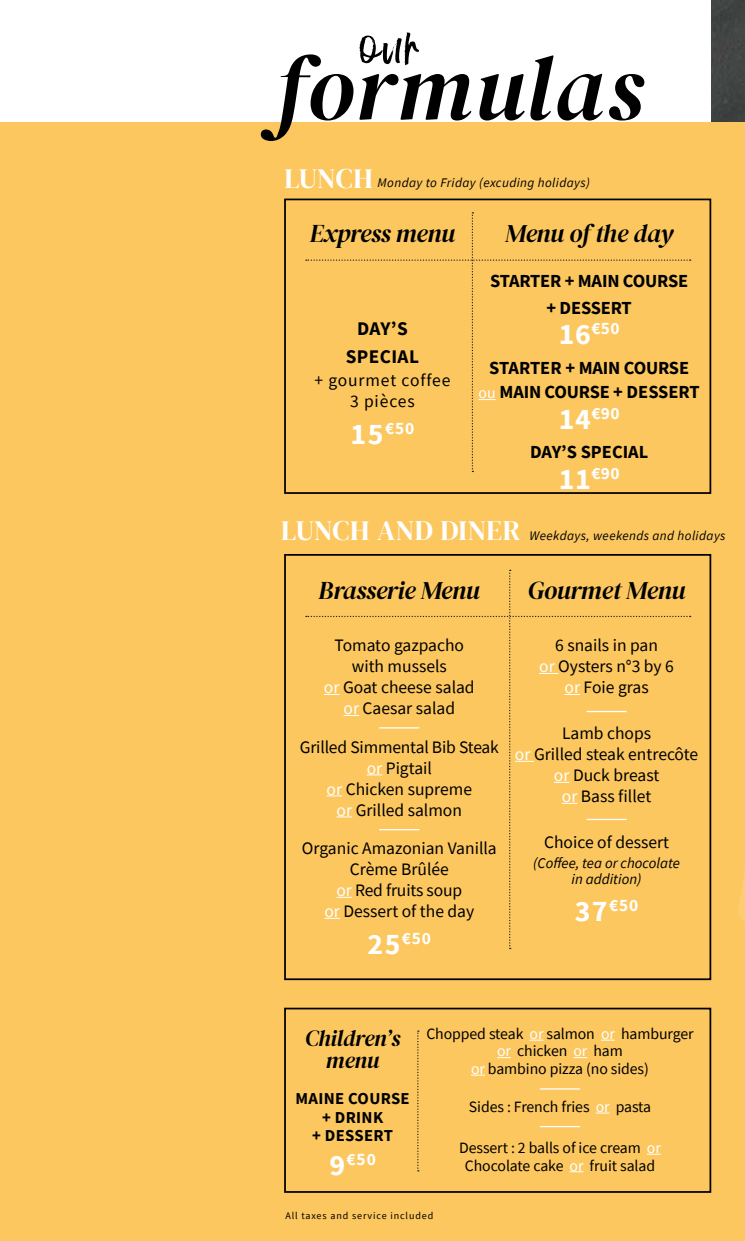
<style>
.page{position:relative;width:745px;height:1241px;background:#fff}
.page>*{position:absolute;margin:0;border:0;box-sizing:border-box;transform-origin:0 0}
.t1{font:italic 91px "DM Serif Display";letter-spacing:.025em;color:#000}
.t2{font:51.62px "Mintsy";color:#000}
.t3{font:28px "DM Serif Display";letter-spacing:.015em;color:#fff}
.t4{font:italic 25.38px "DM Serif Display";letter-spacing:-.015em;color:#000}
.t5{font:italic 22.75px/21.9px "DM Serif Display";letter-spacing:-.01em;color:#000;text-align:center}
.t6{font:700 19.25px/28px "Source Sans Pro";letter-spacing:.02em;color:#000;text-align:center}
.t7{font:700 18.38px/26.9px "Source Sans Pro";letter-spacing:-.01em;color:#000;text-align:center}
.t8{font:17.5px/21px "Source Sans Pro";color:#000;text-align:center}
.t9{font:17.5px/21px "Source Sans Pro";letter-spacing:.05em;color:#000;text-align:center}
.t10{font:700 17.32px "Source Sans Pro";letter-spacing:.05em;color:#fff}
.t11{font:700 16.62px/18.4px "Source Sans Pro";letter-spacing:.02em;color:#000;text-align:center}
.t12{font:15.75px/17.5px "Source Sans Pro";letter-spacing:-.005em;color:#000;text-align:center}
.t13{font:italic 14.88px/15.8px "Source Sans Pro";color:#000;text-align:center}
.t14{font:italic 13.12px "Source Sans Pro";letter-spacing:.03em;color:#000}
.t15{font:10.15px "Source Sans Pro";letter-spacing:.085em;color:#000}
.s1{font-size:29.75px}
.s2{font-weight:400;font-size:15.75px;color:#fff}
.s3{color:#fff}
</style>
<div class="page">
<div style="left:711px;top:0;width:33px;height:123px;background:#404443"></div>
<div style="left:0;top:123px;width:744px;height:1117px;background:#fcc75f"></div>
<hr style="left:539px;top:1088px;width:40px;height:1px;background:#fff">
<hr style="left:539px;top:1125px;width:40px;height:1px;background:#fff">
<svg style="left:417px;top:1030px;width:1px;height:141px"></svg>
<svg style="left:529px;top:1039px;width:14px;height:1px"></svg>
<svg style="left:601px;top:1039px;width:13px;height:1px"></svg>
<svg style="left:497px;top:1057px;width:13px;height:1px"></svg>
<svg style="left:573px;top:1057px;width:14px;height:1px"></svg>
<svg style="left:471px;top:1074px;width:13px;height:1px"></svg>
<svg style="left:647px;top:1153px;width:13px;height:1px"></svg>
<svg style="left:569px;top:1171px;width:14px;height:1px"></svg>
<svg style="left:595px;top:1112px;width:14px;height:1px"></svg>
<div style="left:284px;top:1007px;width:426px;height:185px;border:2px solid #000"></div>
<svg style="left:306px;top:569px;width:384px;height:379px"></svg>
<hr style="left:379px;top:727px;width:40px;height:1px;background:#fff">
<hr style="left:379px;top:828px;width:40px;height:2px;background:#fff">
<hr style="left:586px;top:710px;width:40px;height:2px;background:#fff">
<hr style="left:586px;top:818px;width:40px;height:2px;background:#fff">
<div style="left:284px;top:554px;width:426px;height:425px;border:2px solid #000"></div>
<div style="left:284px;top:198px;width:426px;height:296px;border:2px solid #000"></div>
<svg style="left:306px;top:212px;width:384px;height:260px"></svg>
<svg style="left:738px;top:879px;width:6px;height:41px"></svg>
<h2 class="t2" style="left:358px;top:24px;width:61px">our</h2>
<h1 class="t1" style="left:275px;top:36px;width:370px">formulas</h1>
<h3 class="t3" style="left:284px;top:162px;width:90px">LUNCH</h3>
<p class="t14" style="left:377px;top:174px;width:214px">Monday to Friday (excuding holidays)</p>
<h3 class="t4" style="left:309px;top:219px;width:147px">Express menu</h3>
<p class="t6" style="left:345px;top:314px;width:75px">DAY’S<br>SPECIAL</p>
<p class="t9" style="left:314px;top:369px;width:137px">+ gourmet coffee<br>3 pièces</p>
<p class="t10" style="left:350px;top:416px;width:65px"><span class="s1">15</span>€50</p>
<h3 class="t4" style="left:504px;top:219px;width:170px">Menu of the day</h3>
<p class="t7" style="left:490px;top:267px;width:199px">STARTER + MAIN COURSE + DESSERT</p>
<p class="t10" style="left:558px;top:317px;width:62px"><span class="s1">16</span>€50</p>
<p class="t7" style="left:478px;top:355px;width:222px;line-height:24.5px">STARTER + MAIN COURSE <span class="s2">ou</span> MAIN COURSE + DESSERT</p>
<p class="t10" style="left:558px;top:401px;width:62px"><span class="s1">14</span>€90</p>
<p class="t7" style="left:529px;top:438px;width:120px">DAY’S SPECIAL</p>
<p class="t10" style="left:558px;top:461px;width:62px"><span class="s1">11</span>€90</p>
<h3 class="t3" style="left:281px;top:514px;width:240px">LUNCH AND DINER</h3>
<p class="t14" style="left:529px;top:527px;width:197px">Weekdays, weekends and holidays</p>
<h3 class="t4" style="left:318px;top:575px;width:163px">Brasserie Menu</h3>
<h3 class="t4" style="left:527px;top:575px;width:159px">Gourmet Menu</h3>
<p class="t8" style="left:324px;top:634px;width:152px">Tomato gazpacho with mussels<br><span class="s3">or</span> Goat cheese salad <span class="s3">or</span> Caesar salad</p>
<p class="t8" style="left:299px;top:736px;width:200px">Grilled Simmental Bib Steak <span class="s3">or</span> Pigtail<br><span class="s3">or</span> Chicken supreme<br><span class="s3">or</span> Grilled salmon</p>
<p class="t8" style="left:302px;top:837px;width:196px">Organic Amazonian Vanilla<br>Crème Brûlée<br><span class="s3">or</span> Red fruits soup<br><span class="s3">or</span> Dessert of the day</p>
<p class="t10" style="left:367px;top:926px;width:65px"><span class="s1">25</span>€50</p>
<p class="t8" style="left:539px;top:634px;width:136px">6 snails in pan<br><span class="s3">or</span> Oysters n°3 by 6 <span class="s3">or</span> Foie gras</p>
<p class="t8" style="left:514px;top:722px;width:185px">Lamb chops<br><span class="s3">or</span> Grilled steak entrecôte <span class="s3">or</span> Duck breast<br><span class="s3">or</span> Bass fillet</p>
<p class="t8" style="left:543px;top:831px;width:126px">Choice of dessert</p>
<p class="t13" style="left:533px;top:854px;width:148px">(Coffee, tea or chocolate in addition)</p>
<p class="t10" style="left:574px;top:893px;width:65px"><span class="s1">37</span>€50</p>
<h3 class="t5" style="left:305px;top:1027px;width:97px">Children’s menu</h3>
<p class="t11" style="left:295px;top:1088px;width:116px">MAINE COURSE + DRINK<br>+ DESSERT</p>
<p class="t10" style="left:329px;top:1147px;width:48px"><span class="s1">9</span>€50</p>
<p class="t12" style="left:426px;top:1024px;width:268px">Chopped steak <span class="s3">or</span> salmon <span class="s3">or</span> hamburger <span class="s3">or</span> chicken <span class="s3">or</span> ham<br><span class="s3">or</span> bambino pizza (no sides)</p>
<p class="t12" style="left:468px;top:1097px;width:184px">Sides : French fries <span class="s3">or</span> pasta</p>
<p class="t12" style="left:459px;top:1138px;width:203px">Dessert : 2 balls of ice cream <span class="s3">or<br></span>Chocolate cake <span class="s3">or</span> fruit salad</p>
<p class="t15" style="left:285px;top:1208px;width:149px">All taxes and service included</p>
</div>
